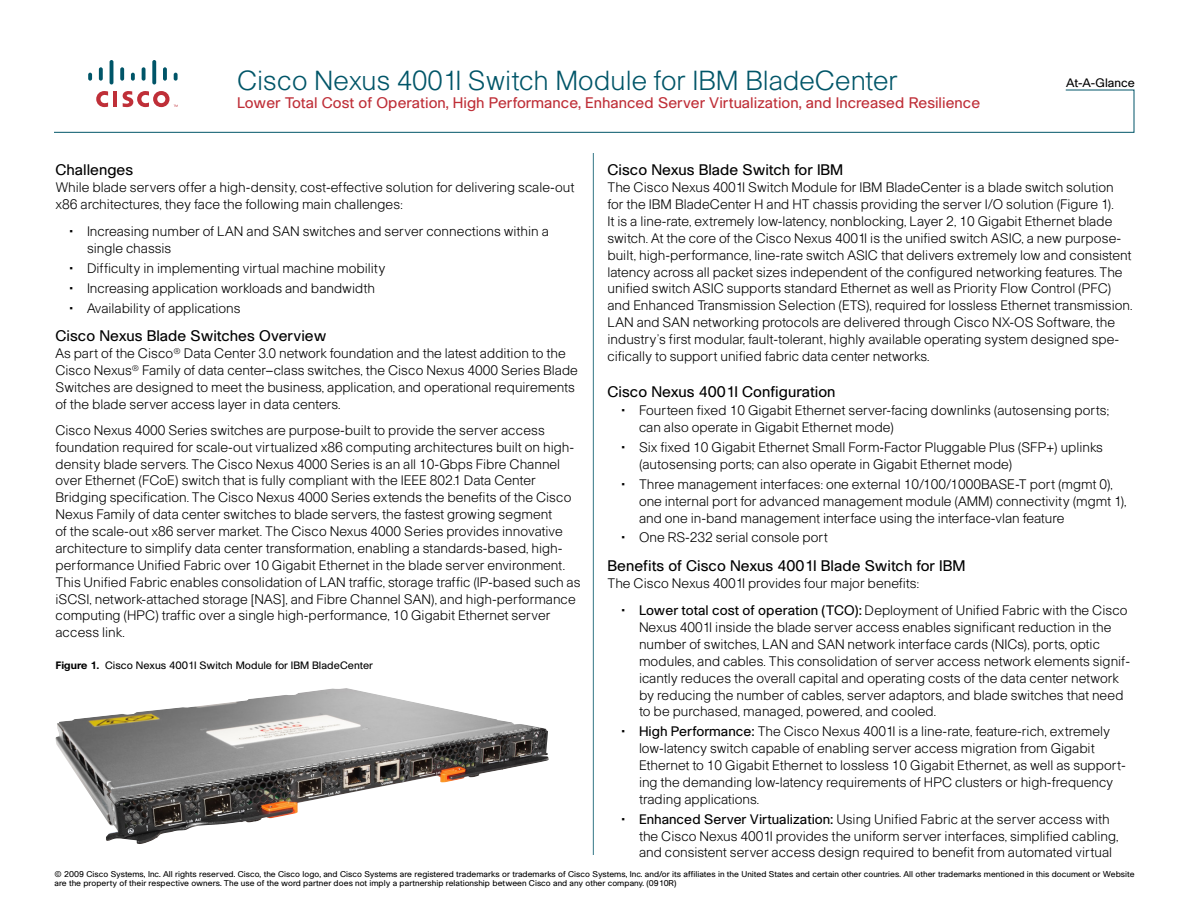
<style>
.page{position:relative;width:1188px;height:918px;background:#fff}
.page>*{position:absolute;margin:0;border:0;box-sizing:border-box;transform-origin:0 0}
.t1{font:300 27px "Cisco";color:#005568}
.t2{font:15px "Cisco";color:#000}
.t3{font:15px "Cisco";color:#bf2f38}
.t4{font:300 13.5px/16.8px "Cisco";color:#000}
.t5{font:12px "Cisco";color:#000}
.t6{font:10.5px "Cisco";color:#000}
.t7{font:8.25px/9.8px "Cisco";color:#000}
.s1{font-size:18px}
.s2{font-weight:700}
.s3{font-weight:400}
</style>
<div class="page">
<hr style="left:593px;top:153px;width:1px;height:702px;background:#337786">
<svg style="left:88px;top:73px;width:4px;height:8px"></svg>
<svg style="left:99px;top:67px;width:4px;height:14px"></svg>
<hr style="left:110px;top:60px;width:3px;height:25px;background:#005568;border-radius:2px">
<svg style="left:120px;top:67px;width:4px;height:14px"></svg>
<svg style="left:131px;top:73px;width:4px;height:8px"></svg>
<svg style="left:142px;top:67px;width:4px;height:14px"></svg>
<svg style="left:152px;top:60px;width:4px;height:25px"></svg>
<svg style="left:163px;top:67px;width:4px;height:14px"></svg>
<svg style="left:174px;top:73px;width:4px;height:8px"></svg>
<svg style="left:54px;top:89px;width:1081px;height:44px"></svg>
<img style="left:56px;top:688px;width:493px;height:156px">
<h1 class="t1" style="left:237px;top:64px;width:662px">Cisco Nexus 4001I Switch Module for IBM BladeCenter</h1>
<p class="t3" style="left:237px;top:94px;width:745px">Lower Total Cost of Operation, High Performance, Enhanced Server Virtualization, and Increased Resilience</p>
<p class="t5" style="left:1066px;top:75px;width:70px">At-A-Glance</p>
<p class="t2" style="left:56px;top:161px;width:79px">Challenges</p>
<p class="t4" style="left:56px;top:179px;width:520px">While blade servers offer a high-density, cost-effective solution for delivering scale-out x86 architectures, they face the following main challenges:</p>
<p class="t4" style="left:87px;top:223px;width:463px;text-indent:-18px"><span class="s1">•</span> Increasing number of LAN and SAN switches and server connections within a single chassis</p>
<p class="t4" style="left:69px;top:260px;width:318px"><span class="s1">•</span> Difficulty in implementing virtual machine mobility</p>
<p class="t4" style="left:69px;top:280px;width:307px"><span class="s1">•</span> Increasing application workloads and bandwidth</p>
<p class="t4" style="left:69px;top:300px;width:173px"><span class="s1">•</span> Availability of applications</p>
<p class="t2" style="left:56px;top:327px;width:273px">Cisco Nexus Blade Switches Overview</p>
<p class="t4" style="left:55px;top:345px;width:524px">As part of the Cisco<sup>®</sup> Data Center 3.0 network foundation and the latest addition to the Cisco Nexus<sup>®</sup> Family of data center–class switches, the Cisco Nexus 4000 Series Blade Switches are designed to meet the business, application, and operational requirements of the blade server access layer in data centers.</p>
<p class="t4" style="left:56px;top:421px;width:526px">Cisco Nexus 4000 Series switches are purpose-built to provide the server access foundation required for scale-out virtualized x86 computing architectures built on high&shy;density blade servers. The Cisco Nexus 4000 Series is an all 10-Gbps Fibre Channel over Ethernet (FCoE) switch that is fully compliant with the IEEE 802.1 Data Center Bridging specification. The Cisco Nexus 4000 Series extends the benefits of the Cisco Nexus Family of data center switches to blade servers, the fastest growing segment<br>of the scale-out x86 server market. The Cisco Nexus 4000 Series provides innovative architecture to simplify data center transformation, enabling a standards-based, high&shy;performance Unified Fabric over 10 Gigabit Ethernet in the blade server environment.<br>This Unified Fabric enables consolidation of LAN traffic, storage traffic (IP-based such as iSCSI, network-attached storage [NAS], and Fibre Channel SAN), and high-performance computing (HPC) traffic over a single high-performance, 10 Gigabit Ethernet server access link.</p>
<p class="t6" style="left:56px;top:659px;width:319px"><span class="s2">Figure 1.</span> Cisco Nexus 4001I Switch Module for IBM BladeCenter</p>
<p class="t2" style="left:608px;top:161px;width:237px">Cisco Nexus Blade Switch for IBM</p>
<p class="t4" style="left:608px;top:179px;width:526px">The Cisco Nexus 4001I Switch Module for IBM BladeCenter is a blade switch solution for the IBM BladeCenter H and HT chassis providing the server I/O solution (Figure 1).<br>It is a line-rate, extremely low-latency, nonblocking, Layer 2, 10 Gigabit Ethernet blade switch. At the core of the Cisco Nexus 4001I is the unified switch ASIC, a new purpose&shy;built, high-performance, line-rate switch ASIC that delivers extremely low and consistent latency across all packet sizes independent of the configured networking features. The unified switch ASIC supports standard Ethernet as well as Priority Flow Control (PFC) and Enhanced Transmission Selection (ETS), required for lossless Ethernet transmission.<br>LAN and SAN networking protocols are delivered through Cisco NX-OS Software, the industry’s first modular, fault-tolerant, highly available operating system designed spe&shy;cifically to support unified fabric data center networks.</p>
<p class="t2" style="left:608px;top:383px;width:230px">Cisco Nexus 4001I Configuration</p>
<p class="t4" style="left:639px;top:402px;width:472px;text-indent:-18px"><span class="s1">•</span> Fourteen fixed 10 Gigabit Ethernet server-facing downlinks (autosensing ports; can also operate in Gigabit Ethernet mode)</p>
<p class="t4" style="left:639px;top:439px;width:466px;text-indent:-18px"><span class="s1">•</span> Six fixed 10 Gigabit Ethernet Small Form-Factor Pluggable Plus (SFP+) uplinks (autosensing ports; can also operate in Gigabit Ethernet mode)</p>
<p class="t4" style="left:639px;top:475px;width:489px;text-indent:-18px"><span class="s1">•</span> Three management interfaces: one external 10/100/1000BASE-T port (mgmt 0), one internal port for advanced management module (AMM) connectivity (mgmt 1), and one in-band management interface using the interface-vlan feature</p>
<p class="t4" style="left:621px;top:529px;width:208px"><span class="s1">•</span> One RS-232 serial console port</p>
<p class="t2" style="left:608px;top:557px;width:359px">Benefits of Cisco Nexus 4001I Blade Switch for IBM</p>
<p class="t4" style="left:608px;top:574px;width:313px">The Cisco Nexus 4001I provides four major benefits:</p>
<p class="t4" style="left:639px;top:602px;width:493px;text-indent:-18px"><span class="s1">•</span> <span class="s3">Lower total cost of operation (TCO):</span> Deployment of Unified Fabric with the Cisco Nexus 4001I inside the blade server access enables significant reduction in the number of switches, LAN and SAN network interface cards (NICs), ports, optic modules, and cables. This consolidation of server access network elements signif&shy;icantly reduces the overall capital and operating costs of the data center network by reducing the number of cables, server adaptors, and blade switches that need to be purchased, managed, powered, and cooled.</p>
<p class="t4" style="left:639px;top:723px;width:488px;text-indent:-18px"><span class="s1">•</span> <span class="s3">High Performance:</span> The Cisco Nexus 4001I is a line-rate, feature-rich, extremely low-latency switch capable of enabling server access migration from Gigabit Ethernet to 10 Gigabit Ethernet to lossless 10 Gigabit Ethernet, as well as support&shy;ing the demanding low-latency requirements of HPC clusters or high-frequency trading applications.</p>
<p class="t4" style="left:639px;top:810px;width:481px;text-indent:-18px"><span class="s1">•</span> <span class="s3">Enhanced Server Virtualization:</span> Using Unified Fabric at the server access with the Cisco Nexus 4001I provides the uniform server interfaces, simplified cabling, and consistent server access design required to benefit from automated virtual</p>
<p class="t7" style="left:55px;top:869px;width:1082px">© 2009 Cisco Systems, Inc. All rights reserved. Cisco, the Cisco logo, and Cisco Systems are registered trademarks or trademarks of Cisco Systems, Inc. and/or its affiliates in the United States and certain other countries. All other trademarks mentioned in this document or Website are the property of their respective owners. The use of the word partner does not imply a partnership relationship between Cisco and any other company. (0910R)</p>
</div>
